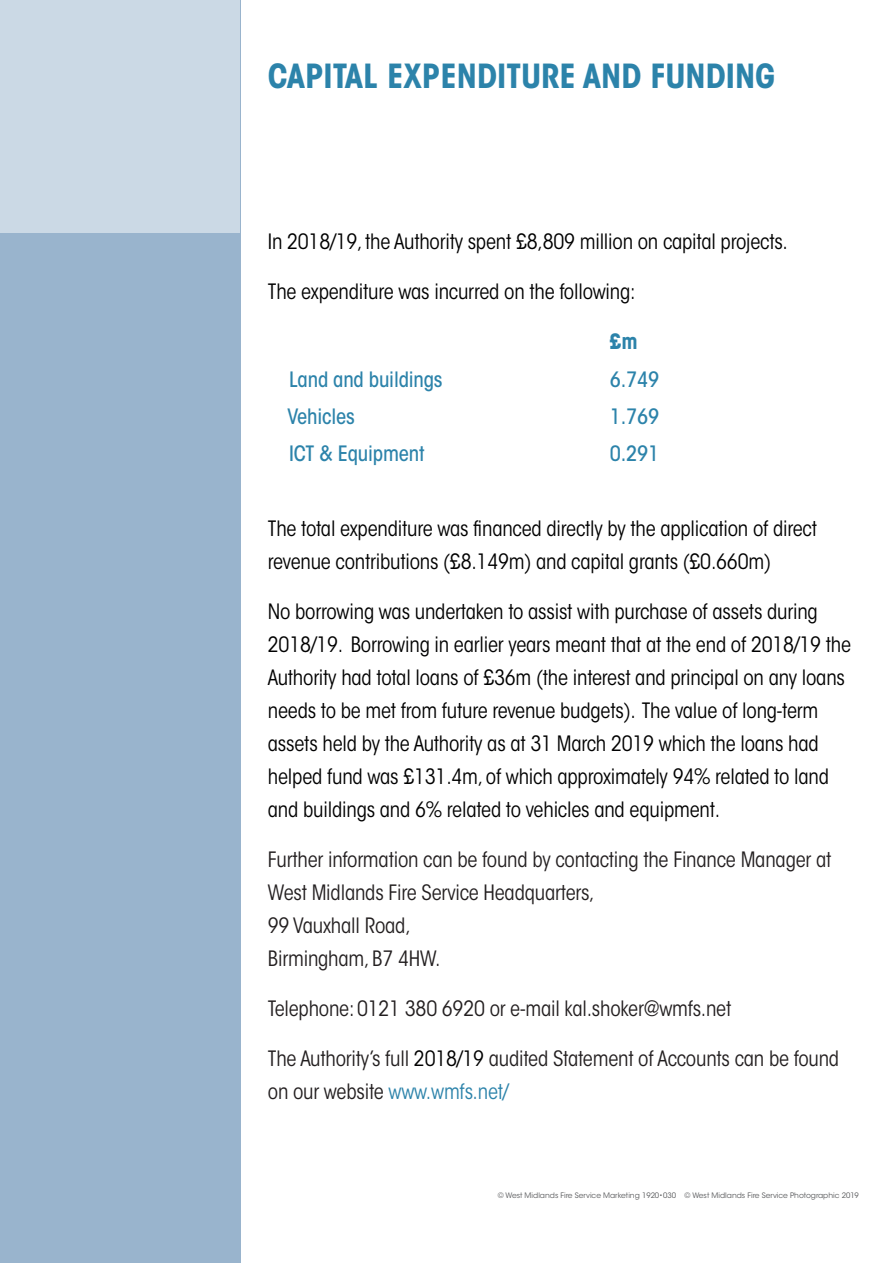
<style>
.page{position:relative;width:893px;height:1263px;background:#fff}
.page>*{position:absolute;margin:0;border:0;box-sizing:border-box;transform-origin:0 0}
.Headers{font:700 condensed 33px "ITC Avant Garde Std";color:#2c83aa}
.Copy_-_narrow_col{font:condensed 21px/33px "ITC Avant Garde Std";letter-spacing:-.01em;color:#000001}
.Copy_-_narrow_col-2{font:condensed 21px/33px "ITC Avant Garde Std";letter-spacing:-.01em;color:#231f20}
.Copy_-_narrow_col-3{font:500 condensed 21px "ITC Avant Garde Std";letter-spacing:-.01em;color:#2c83aa}
.Copy_-_narrow_col-4{font:700 condensed 21px "ITC Avant Garde Std";color:#2c83aa}
.t1{font:7.5px "ITC Avant Garde Std";color:#57585a}
.s1{color:#000001}
.s2{color:#2c83aa}
</style>
<div class="page">
<div style="left:0;top:0;width:240px;height:1263px;background:#99b4cd"></div>
<div style="left:0;top:0;width:240px;height:233px;background:#cbd9e5"></div>
<p class="Headers" style="left:268px;top:55px;width:509px">CAPITAL EXPENDITURE AND FUNDING</p>
<p class="Copy_-_narrow_col" style="left:268px;top:225px;width:521px">In 2018/19, the Authority spent £8,809 million on capital projects.</p>
<p class="Copy_-_narrow_col" style="left:268px;top:275px;width:369px">The expenditure was incurred on the following:</p>
<p class="Copy_-_narrow_col-4" style="left:610px;top:328px;width:29px">£m</p>
<p class="Copy_-_narrow_col-3" style="left:289px;top:366px;width:155px">Land and buildings</p>
<p class="Copy_-_narrow_col-3" style="left:610px;top:366px;width:51px">6.749</p>
<p class="Copy_-_narrow_col-3" style="left:287px;top:403px;width:69px">Vehicles</p>
<p class="Copy_-_narrow_col-3" style="left:610px;top:403px;width:51px">1.769</p>
<p class="Copy_-_narrow_col-3" style="left:289px;top:441px;width:137px">ICT &amp; Equipment</p>
<p class="Copy_-_narrow_col-3" style="left:610px;top:441px;width:51px">0.291</p>
<p class="Copy_-_narrow_col" style="left:268px;top:512px;width:551px">The total expenditure was financed directly by the application of direct revenue contributions (£8.149m) and capital grants (£0.660m)</p>
<p class="Copy_-_narrow_col" style="left:268px;top:595px;width:585px">No borrowing was undertaken to assist with purchase of assets during 2018/19. Borrowing in earlier years meant that at the end of 2018/19 the Authority had total loans of £36m (the interest and principal on any loans needs to be met from future revenue budgets). The value of long-term assets held by the Authority as at 31 March 2019 which the loans had helped fund was £131.4m, of which approximately 94% related to land and buildings and 6% related to vehicles and equipment.</p>
<p class="Copy_-_narrow_col-2" style="left:268px;top:843px;width:565px">Further information can be found by contacting the Finance Manager at West Midlands Fire Service Headquarters,<br>99 Vauxhall Road,<br>Birmingham, B7 4HW.</p>
<p class="Copy_-_narrow_col-2" style="left:268px;top:992px;width:465px">Telephone: 0121 380 6920 or e-mail kal.shoker@wmfs.net</p>
<p class="Copy_-_narrow_col-2" style="left:268px;top:1042px;width:573px">The Authority’s full <span class="s1">2018/19</span> audited Statement of Accounts can be found on our website <span class="s2">www.wmfs.net/</span></p>
<p class="t1" style="left:498px;top:1191px;width:363px">© West Midlands Fire Service Marketing 1920•030 © West Midlands Fire Service Photographic 2019</p>
</div>
